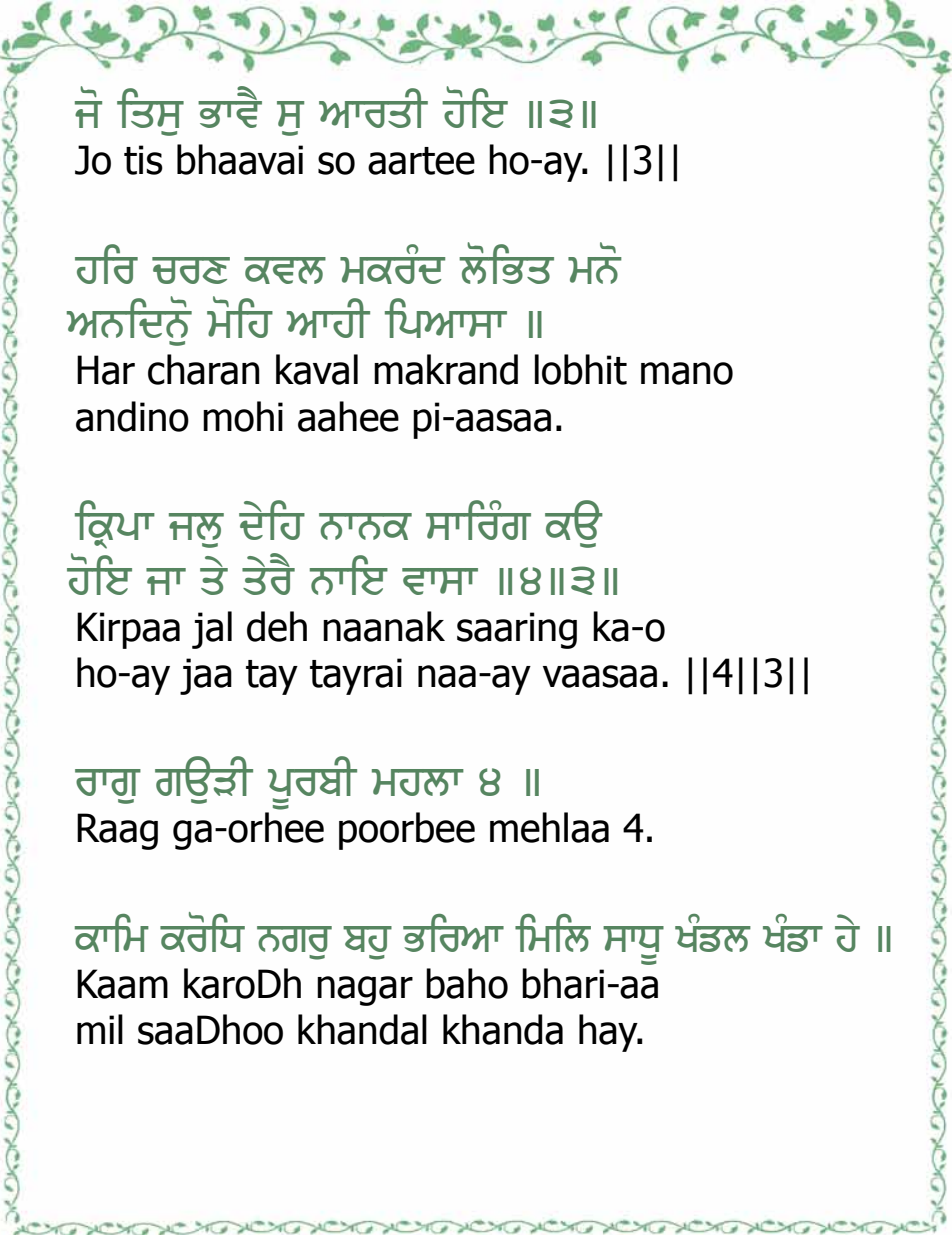
<style>
.page{position:relative;width:952px;height:1235px;background:#fff}
.page>*{position:absolute;margin:0;border:0;box-sizing:border-box;transform-origin:0 0}
.t1{font:800 45.5px/54.6px "Gurbani Akhar";color:#568560}
.t2{font:800 43.75px "Gurbani Akhar";letter-spacing:-.02em;color:#568560}
.t3{font:38.5px/46.2px "Tahoma";color:#000}
</style>
<div class="page">
<img style="left:0;top:0;width:951px;height:1235px">
<p class="t1" style="left:75px;top:89px;width:528px">JO IQSU BWVYSU AWRQI HOIE ]3]</p>
<p class="t3" style="left:75px;top:136px;width:609px">Jo tis bhaavai so aartee ho-ay. ||3||</p>
<p class="t1" style="left:67px;top:244px;width:555px">HIR CRX KVL MKRMD LOIBQ MNO<br>ANIDNUO MOIH AWHI IPAWSW ]</p>
<p class="t3" style="left:75px;top:346px;width:660px">Har charan kaval makrand lobhit mano andino mohi aahee pi-aasaa.</p>
<p class="t1" style="left:67px;top:501px;width:558px">IK®PW JLU DYIH NWNK SWIRMG KAU<br>HOIE JW QY QYRYNWIE VWSW ]4]3]</p>
<p class="t3" style="left:75px;top:602px;width:739px">Kirpaa jal deh naanak saaring ka-o<br>ho-ay jaa tay tayrai naa-ay vaasaa. ||4||3||</p>
<p class="t1" style="left:75px;top:757px;width:471px">RWGU GAUVI PURBI MHLW 4 ]</p>
<p class="t3" style="left:75px;top:803px;width:582px">Raag ga-orhee poorbee mehlaa 4.</p>
<p class="t2" style="left:75px;top:911px;width:822px">KWIM KROID NGRU BHU BIRAW IMIL SWDU KMFL KMFW HY ]</p>
<p class="t3" style="left:75px;top:959px;width:586px">Kaam karoDh nagar baho bhari-aa mil saaDhoo khandal khanda hay.</p>
</div>
